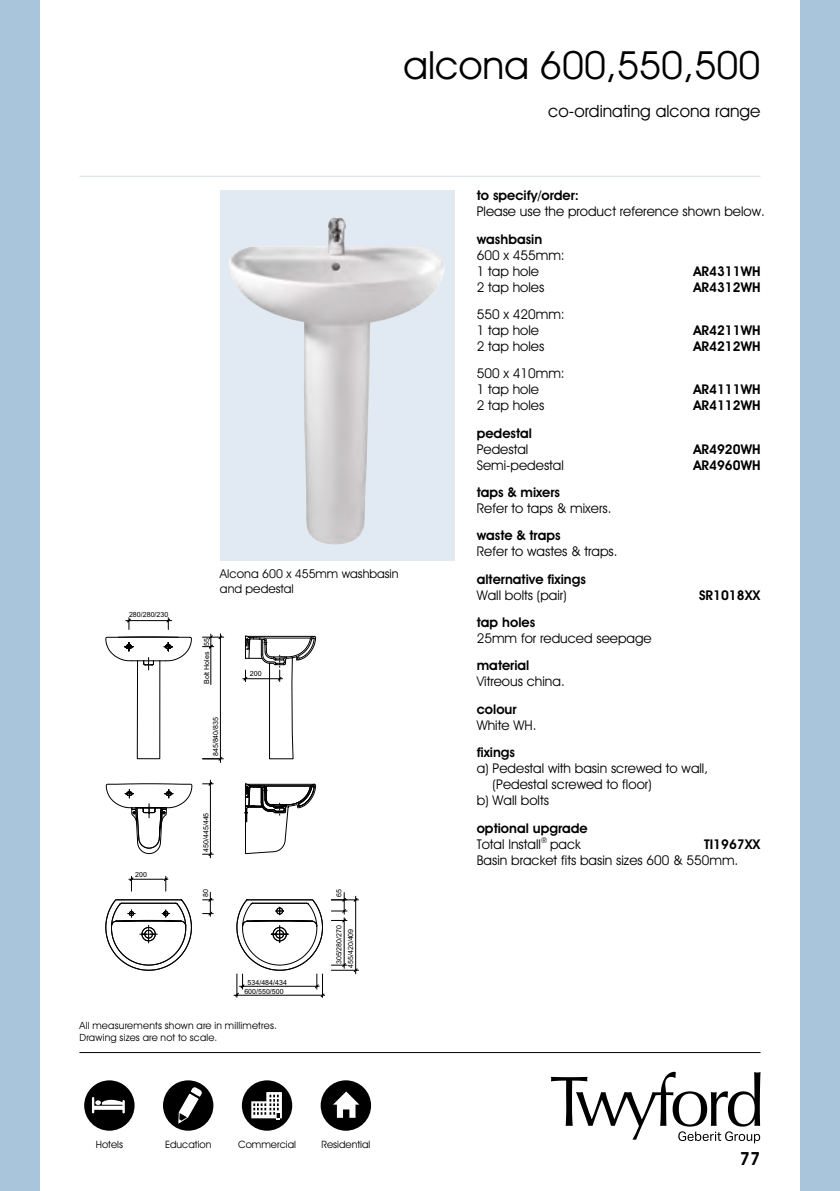
<style>
.page{position:relative;width:840px;height:1191px;background:#fff}
.page>*{position:absolute;margin:0;border:0;box-sizing:border-box;transform-origin:0 0}
.t1{font:39px "Avant Garde IT Cby BT";color:#000}
.t2{font:600 18.2px "Avant Garde IT Cby BT";color:#000}
.t3{font:17px "Avant Garde IT Cby BT";color:#000}
.t4{font:13.6px/16px "Avant Garde IT Cby BT";color:#000}
.t5{font:600 13.6px "Avant Garde IT Cby BT";color:#000}
.t6{font:12.2px/14.6px "Avant Garde IT Cby BT";color:#000}
.t7{font:10.2px "Avant Garde IT Cby BT";color:#000}
.t8{font:10px/12px "Avant Garde IT Cby BT";letter-spacing:.02em;color:#000}
.t9{font:7px "Arial";color:#000}
.s1{font-weight:600}
</style>
<div class="page">
<div style="left:799px;top:0;width:40px;height:1191px;background:#a8c5db"></div>
<div style="left:0;top:0;width:40px;height:1191px;background:#a8c5db"></div>
<svg style="left:551px;top:1071px;width:209px;height:72px"></svg>
<hr style="left:79px;top:1052px;width:681px;height:1px;background:#000">
<hr style="left:79px;top:176px;width:681px;height:1px;background:#d4e1ed">
<div style="left:319px;top:1079px;width:53px;height:52px;background:#000;border-radius:50%"></div>
<div style="left:318px;top:1078px;width:55px;height:54px;border:2px solid #fff;border-radius:50%"></div>
<svg style="left:333px;top:1091px;width:26px;height:26px"></svg>
<div style="left:241px;top:1079px;width:52px;height:52px;background:#000;border-radius:50%"></div>
<div style="left:240px;top:1078px;width:54px;height:54px;border:2px solid #fff;border-radius:50%"></div>
<svg style="left:251px;top:1092px;width:31px;height:27px"></svg>
<div style="left:162px;top:1079px;width:52px;height:52px;background:#000;border-radius:50%"></div>
<div style="left:161px;top:1078px;width:54px;height:54px;border:2px solid #fff;border-radius:50%"></div>
<svg style="left:178px;top:1087px;width:24px;height:36px"></svg>
<div style="left:83px;top:1079px;width:52px;height:52px;background:#000;border-radius:50%"></div>
<div style="left:82px;top:1078px;width:54px;height:54px;border:2px solid #fff;border-radius:50%"></div>
<svg style="left:92px;top:1097px;width:33px;height:16px"></svg>
<svg style="left:105px;top:617px;width:242px;height:380px"></svg>
<div style="left:220px;top:190px;width:234px;height:371px;background:#e1eaf3"></div>
<img style="left:229px;top:217px;width:215px;height:327px">
<h1 class="t1" style="left:403px;top:41px;width:358px">alcona 600,550,500</h1>
<p class="t3" style="left:548px;top:100px;width:213px">co-ordinating alcona range</p>
<p class="t5" style="left:476px;top:187px;width:104px">to specify/order:</p>
<p class="t4" style="left:476px;top:203px;width:289px">Please use the product reference shown below.</p>
<p class="t5" style="left:476px;top:231px;width:67px">washbasin</p>
<p class="t4" style="left:476px;top:247px;width:89px">600 x 455mm:<br>1 tap hole</p>
<p class="t5" style="left:693px;top:263px;width:69px">AR4311WH</p>
<p class="t4" style="left:476px;top:279px;width:69px">2 tap holes</p>
<p class="t5" style="left:693px;top:279px;width:69px">AR4312WH</p>
<p class="t4" style="left:476px;top:306px;width:89px">550 x 420mm:<br>1 tap hole</p>
<p class="t5" style="left:693px;top:322px;width:69px">AR4211WH</p>
<p class="t9" style="left:129px;top:610px;width:41px">280/280/230</p>
<p class="t9" style="left:135px;top:870px;width:13px">200</p>
<p class="t6" style="left:220px;top:566px;width:180px">Alcona 600 x 455mm washbasin and pedestal</p>
<p class="t9" style="left:202px;top:684px;width:47px;rotate:-90deg">Bolt Holes 55</p>
<p class="t9" style="left:250px;top:669px;width:13px">200</p>
<p class="t9" style="left:211px;top:756px;width:41px;rotate:-90deg">8 5/8 /835</p>
<p class="t9" style="left:211px;top:738px;width:9px;rotate:-90deg">40</p>
<p class="t9" style="left:211px;top:752px;width:5px;rotate:-90deg">4</p>
<p class="t9" style="left:202px;top:844px;width:33px;rotate:-90deg">0 45 45</p>
<p class="t9" style="left:202px;top:852px;width:33px;rotate:-90deg">45 /4 /4</p>
<p class="t9" style="left:201px;top:897px;width:9px;rotate:-90deg">80</p>
<p class="t9" style="left:247px;top:978px;width:41px">534/484/434</p>
<p class="t9" style="left:244px;top:987px;width:41px">600/550/500</p>
<p class="t9" style="left:335px;top:897px;width:9px;rotate:-90deg">65</p>
<p class="t9" style="left:335px;top:964px;width:41px;rotate:-90deg">305/280/270</p>
<p class="t9" style="left:346px;top:968px;width:41px;rotate:-90deg">455/420/409</p>
<p class="t8" style="left:79px;top:1018px;width:199px">All measurements shown are in millimetres.<br>Drawing sizes are not to scale.</p>
<p class="t7" style="left:96px;top:1138px;width:29px">Hotels</p>
<p class="t7" style="left:165px;top:1138px;width:48px">Education</p>
<p class="t7" style="left:238px;top:1138px;width:59px">Commercial</p>
<p class="t7" style="left:321px;top:1138px;width:50px">Residential</p>
<p class="t4" style="left:476px;top:338px;width:69px">2 tap holes</p>
<p class="t5" style="left:693px;top:338px;width:69px">AR4212WH</p>
<p class="t4" style="left:476px;top:365px;width:89px">500 x 410mm:<br>1 tap hole</p>
<p class="t5" style="left:693px;top:381px;width:69px">AR4111WH</p>
<p class="t4" style="left:476px;top:397px;width:69px">2 tap holes</p>
<p class="t5" style="left:693px;top:397px;width:69px">AR4112WH</p>
<p class="t5" style="left:476px;top:425px;width:57px">pedestal</p>
<p class="t4" style="left:476px;top:441px;width:53px">Pedestal</p>
<p class="t5" style="left:693px;top:441px;width:69px">AR4920WH</p>
<p class="t4" style="left:476px;top:457px;width:89px">Semi-pedestal</p>
<p class="t5" style="left:693px;top:457px;width:69px">AR4960WH</p>
<p class="t5" style="left:476px;top:484px;width:85px">taps &amp; mixers</p>
<p class="t4" style="left:476px;top:500px;width:136px">Refer to taps &amp; mixers.</p>
<p class="t5" style="left:476px;top:527px;width:85px">waste &amp; traps</p>
<p class="t4" style="left:476px;top:543px;width:142px">Refer to wastes &amp; traps.</p>
<p class="t5" style="left:476px;top:571px;width:111px">alternative fixings</p>
<p class="t4" style="left:476px;top:587px;width:92px">Wall bolts (pair)</p>
<p class="t5" style="left:698px;top:587px;width:63px">SR1018XX</p>
<p class="t5" style="left:476px;top:614px;width:60px">tap holes</p>
<p class="t4" style="left:476px;top:630px;width:176px">25mm for reduced seepage</p>
<p class="t5" style="left:476px;top:657px;width:54px">material</p>
<p class="t4" style="left:476px;top:673px;width:89px">Vitreous china.</p>
<p class="t5" style="left:476px;top:701px;width:41px">colour</p>
<p class="t4" style="left:476px;top:717px;width:61px">White WH.</p>
<p class="t5" style="left:476px;top:744px;width:40px">fixings</p>
<p class="t4" style="left:476px;top:760px;width:233px">a) Pedestal with basin screwed to wall,</p>
<p class="t4" style="left:492px;top:776px;width:161px">(Pedestal screwed to floor)</p>
<p class="t4" style="left:476px;top:792px;width:74px">b) Wall bolts</p>
<p class="t4" style="left:476px;top:819px;width:112px"><span class="s1">optional upgrade<br></span>Total Install<sup>®</sup> pack</p>
<p class="t5" style="left:703px;top:835px;width:58px">TI1967XX</p>
<p class="t4" style="left:476px;top:851px;width:263px">Basin bracket fits basin sizes 600 &amp; 550mm.</p>
<h2 class="t2" style="left:739px;top:1147px;width:23px">77</h2>
</div>
